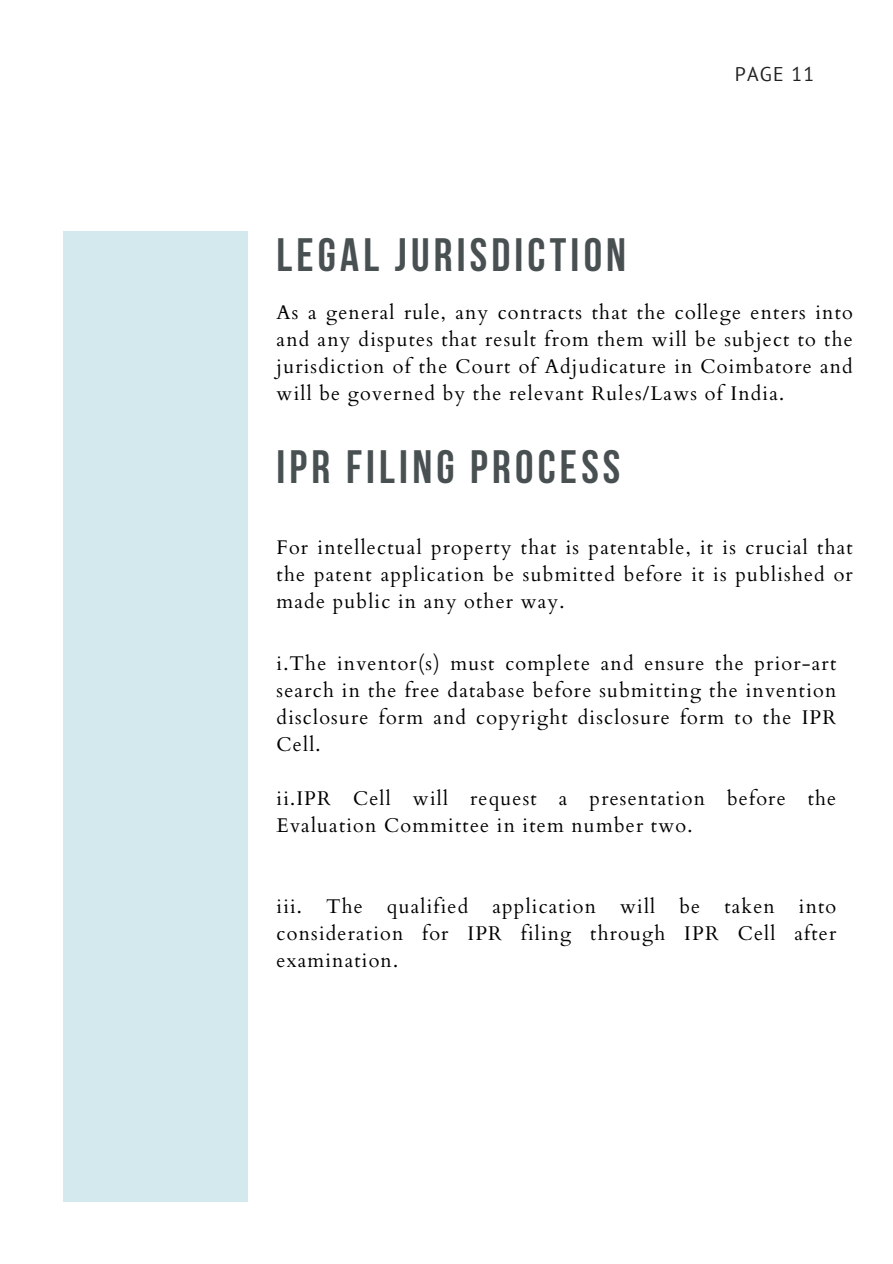
<style>
.page{position:relative;width:893px;height:1264px;background:#fff}
.page>*{position:absolute;margin:0;border:0;box-sizing:border-box;transform-origin:0 0}
.t1{font:700 46.65px "Bebas Neue";letter-spacing:.09em;color:#495052}
.t2{font:19.8px/27px "Cardo";letter-spacing:.06em;color:#000;text-align:justify}
.t3{font:19.8px "PT Sans";letter-spacing:.06em;color:#222}
</style>
<div class="page">
<div style="left:63px;top:231px;width:185px;height:970px;background:#d3e9ee"></div>
<p class="t3" style="left:734px;top:61px;width:81px">PAGE 11</p>
<p class="t1" style="left:276px;top:235px;width:351px">LEGAL JURISDICTION</p>
<p class="t2" style="left:276px;top:299px;width:577px">As a general rule, any contracts that the college enters into and any disputes that result from them will be subject to the jurisdiction of the Court of Adjudicature in Coimbatore and will be governed by the relevant Rules/Laws of India.</p>
<p class="t1" style="left:276px;top:448px;width:345px">IPR FILING PROCESS</p>
<p class="t2" style="left:276px;top:534px;width:577px">For intellectual property that is patentable, it is crucial that the patent application be submitted before it is published or made public in any other way.</p>
<p class="t2" style="left:276px;top:650px;width:561px">i.The inventor(s) must complete and ensure the prior-art search in the free database before submitting the invention disclosure form and copyright disclosure form to the IPR Cell.</p>
<p class="t2" style="left:276px;top:785px;width:561px">ii.IPR Cell will request a presentation before the<br>Evaluation Committee in item number two.</p>
<p class="t2" style="left:276px;top:892px;width:561px">iii. The qualified application will be taken into consideration for IPR filing through IPR Cell after examination.</p>
</div>
